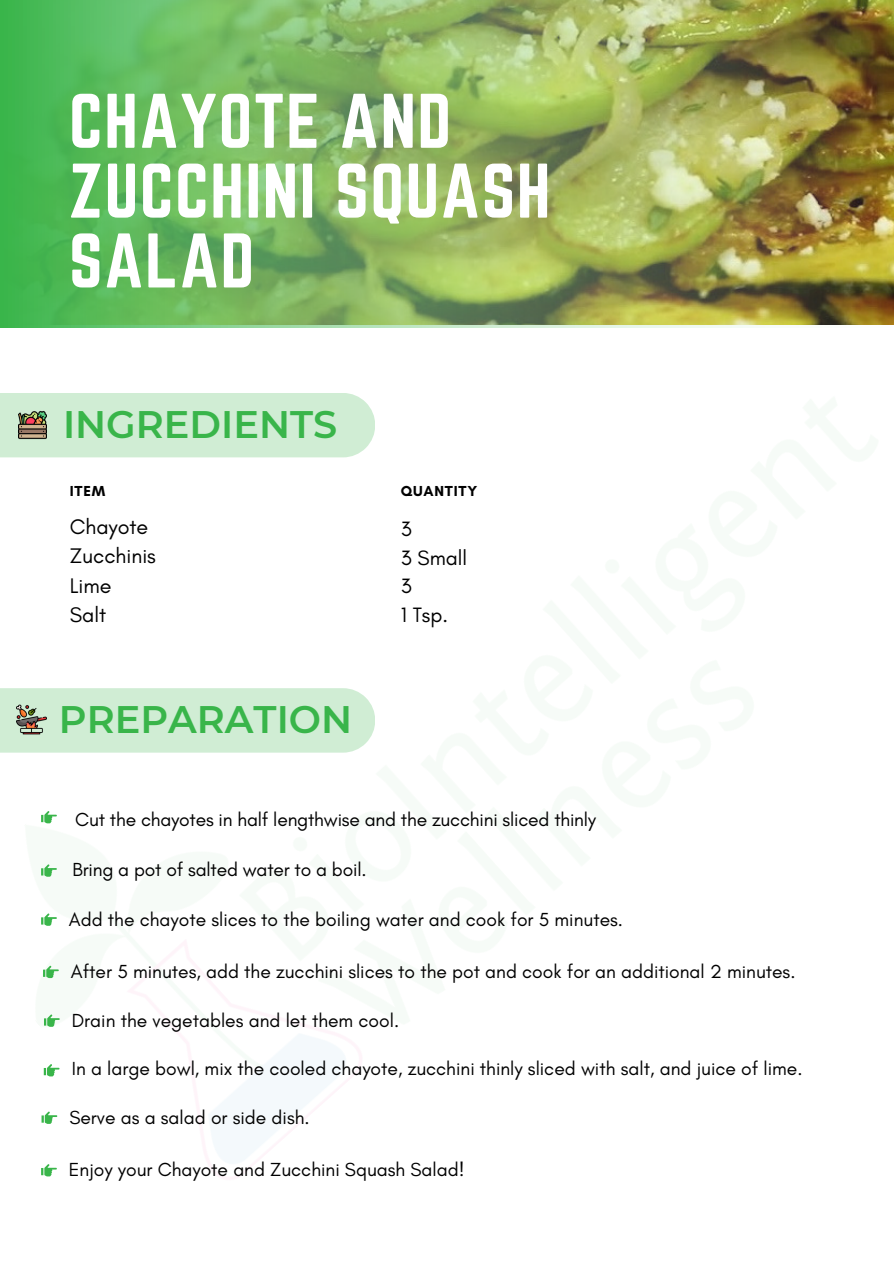
<style>
.page{position:relative;width:894px;height:1264px;background:#fff}
.page>*{position:absolute;margin:0;border:0;box-sizing:border-box;transform-origin:0 0}
.t1{font:67.5px/69.8px "Norwester";letter-spacing:.02em;color:#fff}
.t2{font:600 38.25px "Montserrat";color:#39b54a}
.t3{font:21.45px "Glacial Indifference";color:#000}
.t4{font:21.15px "Glacial Indifference";color:#000}
.t5{font:19.2px "Glacial Indifference";color:#000}
.t6{font:700 14.7px "Glacial Indifference";letter-spacing:.05em;color:#000}
</style>
<div class="page">
<img style="left:0;top:327px;width:743px;height:853px">
<div style="left:0;top:688px;width:375px;height:64px;background:#d0edd4"></div>
<img style="left:16px;top:704px;width:31px;height:30px">
<svg style="left:41px;top:811px;width:16px;height:12px"></svg>
<svg style="left:41px;top:864px;width:16px;height:12px"></svg>
<svg style="left:41px;top:913px;width:16px;height:12px"></svg>
<svg style="left:44px;top:1014px;width:16px;height:12px"></svg>
<svg style="left:44px;top:1064px;width:15px;height:12px"></svg>
<img style="left:0;top:0;width:893px;height:327px">
<svg style="left:42px;top:1111px;width:15px;height:12px"></svg>
<svg style="left:41px;top:1163px;width:16px;height:13px"></svg>
<svg style="left:43px;top:965px;width:16px;height:13px"></svg>
<p class="t1" style="left:69px;top:86px;width:483px">CHAYOTE AND<br>ZUCCHINI SQUASH<br>SALAD</p>
<p class="t2" style="left:63px;top:401px;width:276px">INGREDIENTS</p>
<p class="t6" style="left:70px;top:482px;width:37px">ITEM</p>
<p class="t3" style="left:70px;top:514px;width:80px">Chayote</p>
<p class="t3" style="left:70px;top:543px;width:88px">Zucchinis</p>
<p class="t3" style="left:70px;top:572px;width:43px">Lime</p>
<p class="t3" style="left:70px;top:601px;width:38px">Salt</p>
<p class="t2" style="left:59px;top:696px;width:295px">PREPARATION</p>
<p class="t6" style="left:401px;top:482px;width:78px">QUANTITY</p>
<p class="t4" style="left:401px;top:516px;width:12px">3</p>
<p class="t4" style="left:401px;top:544px;width:68px">3 Small</p>
<p class="t4" style="left:401px;top:573px;width:12px">3</p>
<p class="t4" style="left:401px;top:601px;width:49px">1 Tsp.</p>
<p class="t5" style="left:75px;top:807px;width:522px">Cut the chayotes in half lengthwise and the zucchini sliced thinly</p>
<p class="t5" style="left:72px;top:857px;width:295px">Bring a pot of salted water to a boil.</p>
<p class="t5" style="left:69px;top:907px;width:555px">Add the chayote slices to the boiling water and cook for 5 minutes.</p>
<p class="t5" style="left:71px;top:959px;width:726px">After 5 minutes, add the zucchini slices to the pot and cook for an additional 2 minutes.</p>
<p class="t5" style="left:72px;top:1008px;width:329px">Drain the vegetables and let them cool.</p>
<p class="t5" style="left:72px;top:1056px;width:732px">In a large bowl, mix the cooled chayote, zucchini thinly sliced with salt, and juice of lime.</p>
<p class="t5" style="left:69px;top:1105px;width:242px">Serve as a salad or side dish.</p>
<p class="t5" style="left:69px;top:1157px;width:397px">Enjoy your Chayote and Zucchini Squash Salad!</p>
</div>
